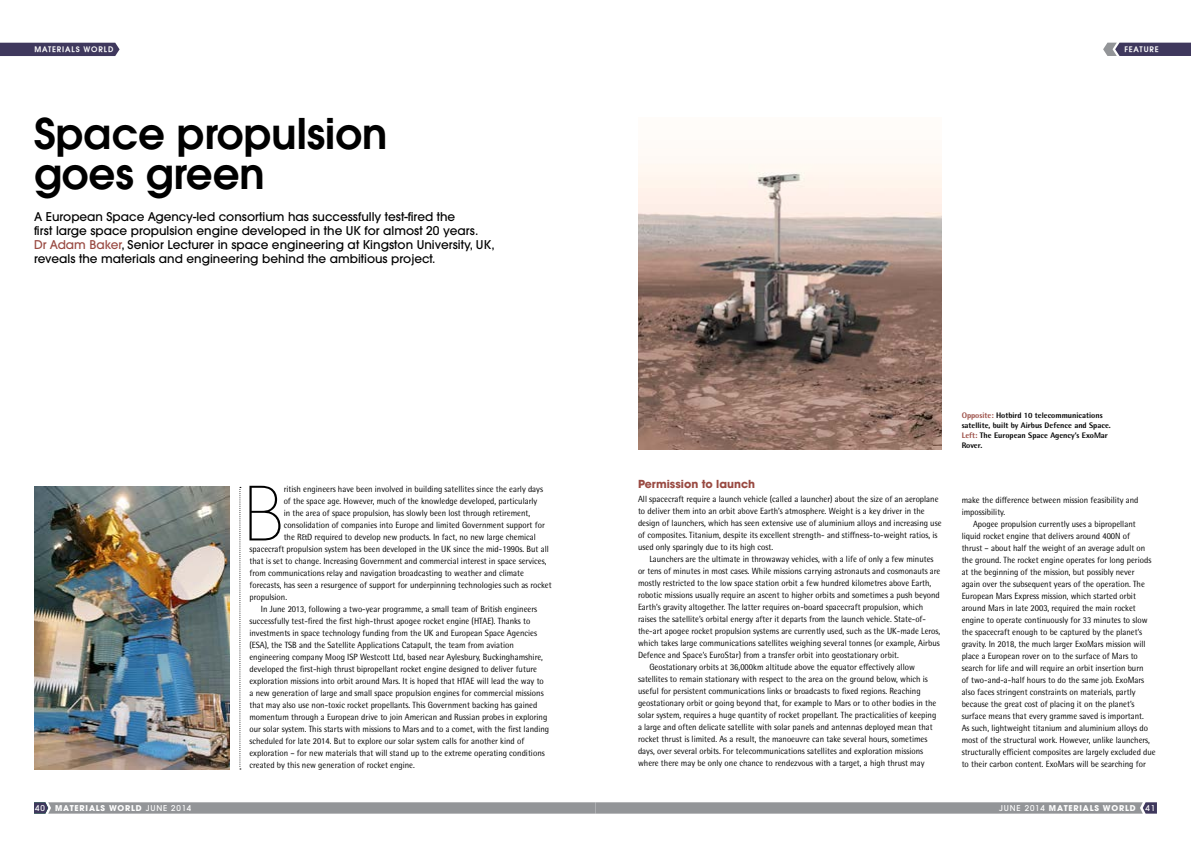
<style>
.page{position:relative;width:1191px;height:842px;background:#fff}
.page>*{position:absolute;margin:0;border:0;box-sizing:border-box;transform-origin:0 0}
.t1{font:200 73.9px "ITC Avant Garde Std";color:#000}
.t2{font:600 42px/40px "ITC Avant Garde Std";color:#000}
.t3{font:500 12px/14px "ITC Avant Garde Std";color:#000}
.t4{font:700 11px "ITC Avant Garde Std";color:#994a42}
.t5{font:9px/12px "Rotis Semi Sans Std";color:#000;scale:.95 1}
.t6{font:8.4px "Avant Garde ITCTT Demi";letter-spacing:.1em;color:#fff}
.t7{font:800 8px/10px "Rotis Semi Sans Std";color:#000}
.t8{font:700 8px "ITC Avant Garde Std";letter-spacing:.1em;color:#fff}
.t9{font:500 8px "ITC Avant Garde Std";color:#fff}
.s1{color:#994a42}
.s2{font-weight:500}
</style>
<div class="page">
<div style="left:0;top:43px;width:120px;height:13px;background:#3f385d"></div>
<svg style="left:34px;top:802px;width:1123px;height:12px;background:#97999c"></svg>
<svg style="left:1103px;top:43px;width:88px;height:13px"></svg>
<img style="left:638px;top:163px;width:303px;height:286px">
<img style="left:34px;top:486px;width:195px;height:284px">
<svg style="left:239px;top:487px;width:2px;height:282px"></svg>
<p class="t6" style="left:34px;top:44px;width:80px">MATERIALS WORLD</p>
<h2 class="t2" style="left:34px;top:113px;width:355px">Space propulsion goes green</h2>
<p class="t3" style="left:34px;top:210px;width:462px">A European Space Agency-led consortium has successfully test-fired the<br>first large space propulsion engine developed in the UK for almost 20 years.<br><span class="s1">Dr Adam Baker</span>, Senior Lecturer in space engineering at Kingston University, UK, reveals the materials and engineering behind the ambitious project.</p>
<h1 class="t1" style="left:244px;top:469px;width:41px">B</h1>
<p class="t5" style="left:284px;top:483px;width:274px">ritish engineers have been involved in building satellites since the early days</p>
<p class="t5" style="left:284px;top:495px;width:269px">of the space age. However, much of the knowledge developed, particularly</p>
<p class="t5" style="left:284px;top:507px;width:261px">in the area of space propulsion, has slowly been lost through retirement,</p>
<p class="t5" style="left:284px;top:519px;width:276px">consolidation of companies into Europe and limited Government support for</p>
<p class="t5" style="left:284px;top:531px;width:267px">the R&amp;D required to develop new products. In fact, no new large chemical</p>
<p class="t5" style="left:249px;top:543px;width:316px">spacecraft propulsion system has been developed in the UK since the mid-1990s. But all</p>
<p class="t5" style="left:249px;top:555px;width:314px">that is set to change. Increasing Government and commercial interest in space services,</p>
<p class="t5" style="left:249px;top:567px;width:290px">from communications relay and navigation broadcasting to weather and climate</p>
<p class="t5" style="left:249px;top:579px;width:320px">forecasts, has seen a resurgence of support for underpinning technologies such as rocket</p>
<p class="t5" style="left:249px;top:591px;width:41px">propulsion.</p>
<p class="t5" style="left:261px;top:603px;width:292px">In June 2013, following a two-year programme, a small team of British engineers</p>
<p class="t5" style="left:249px;top:615px;width:297px">successfully test-fired the first high-thrust apogee rocket engine (HTAE). Thanks to</p>
<p class="t5" style="left:249px;top:627px;width:304px">investments in space technology funding from the UK and European Space Agencies</p>
<p class="t5" style="left:249px;top:639px;width:280px">(ESA), the TSB and the Satellite Applications Catapult, the team from aviation</p>
<p class="t5" style="left:249px;top:651px;width:310px">engineering company Moog ISP Westcott Ltd, based near Aylesbury, Buckinghamshire,</p>
<p class="t5" style="left:249px;top:663px;width:304px">developed the first-high thrust bipropellant rocket engine designed to deliver future</p>
<p class="t5" style="left:249px;top:675px;width:311px">exploration missions into orbit around Mars. It is hoped that HTAE will lead the way to</p>
<p class="t5" style="left:249px;top:687px;width:311px">a new generation of large and small space propulsion engines for commercial missions</p>
<p class="t5" style="left:249px;top:699px;width:304px">that may also use non-toxic rocket propellants. This Government backing has gained</p>
<p class="t5" style="left:249px;top:711px;width:315px">momentum through a European drive to join American and Russian probes in exploring</p>
<p class="t5" style="left:249px;top:723px;width:317px">our solar system. This starts with missions to Mars and to a comet, with the first landing</p>
<p class="t5" style="left:249px;top:735px;width:291px">scheduled for late 2014. But to explore our solar system calls for another kind of</p>
<p class="t5" style="left:249px;top:747px;width:312px">exploration – for new materials that will stand up to the extreme operating conditions</p>
<p class="t5" style="left:249px;top:759px;width:176px">created by this new generation of rocket engine.</p>
<p class="t6" style="left:1124px;top:44px;width:36px">FEATURE</p>
<p class="t4" style="left:638px;top:477px;width:118px">Permission to launch</p>
<p class="t5" style="left:638px;top:493px;width:321px">All spacecraft require a launch vehicle (called a launcher) about the size of an aeroplane to deliver them into an orbit above Earth’s atmosphere. Weight is a key driver in the design of launchers, which has seen extensive use of aluminium alloys and increasing use of composites. Titanium, despite its excellent strength- and stiffness-to-weight ratios, is used only sparingly due to its high cost.</p>
<p class="t5" style="left:649px;top:553px;width:301px">Launchers are the ultimate in throwaway vehicles, with a life of only a few minutes</p>
<p class="t5" style="left:638px;top:565px;width:320px">or tens of minutes in most cases. While missions carrying astronauts and cosmonauts are</p>
<p class="t5" style="left:638px;top:577px;width:310px">mostly restricted to the low space station orbit a few hundred kilometres above Earth,</p>
<p class="t5" style="left:638px;top:589px;width:319px">robotic missions usually require an ascent to higher orbits and sometimes a push beyond</p>
<p class="t5" style="left:638px;top:601px;width:301px">Earth’s gravity altogether. The latter requires on-board spacecraft propulsion, which</p>
<p class="t5" style="left:638px;top:613px;width:305px">raises the satellite’s orbital energy after it departs from the launch vehicle. State-of-</p>
<p class="t5" style="left:638px;top:625px;width:320px">the-art apogee rocket propulsion systems are currently used, such as the UK-made Leros,</p>
<p class="t5" style="left:638px;top:637px;width:319px">which takes large communications satellites weighing several tonnes (or example, Airbus</p>
<p class="t5" style="left:638px;top:649px;width:276px">Defence and Space’s EuroStar) from a transfer orbit into geostationary orbit.</p>
<p class="t5" style="left:649px;top:661px;width:281px">Geostationary orbits at 36,000km altitude above the equator effectively allow</p>
<p class="t5" style="left:638px;top:673px;width:307px">satellites to remain stationary with respect to the area on the ground below, which is</p>
<p class="t5" style="left:638px;top:685px;width:299px">useful for persistent communications links or broadcasts to fixed regions. Reaching</p>
<p class="t5" style="left:638px;top:697px;width:315px">geostationary orbit or going beyond that, for example to Mars or to other bodies in the</p>
<p class="t5" style="left:638px;top:709px;width:315px">solar system, requires a huge quantity of rocket propellant. The practicalities of keeping</p>
<p class="t5" style="left:638px;top:721px;width:312px">a large and often delicate satellite with solar panels and antennas deployed mean that</p>
<p class="t5" style="left:638px;top:733px;width:306px">rocket thrust is limited. As a result, the manoeuvre can take several hours, sometimes</p>
<p class="t5" style="left:638px;top:745px;width:302px">days, over several orbits. For telecommunications satellites and exploration missions</p>
<p class="t5" style="left:638px;top:757px;width:303px">where there may be only one chance to rendezvous with a target, a high thrust may</p>
<p class="t7" style="left:961px;top:410px;width:151px"><span class="s1">Opposite:</span> Hotbird 10 telecommunications satellite, built by Airbus Defence and Space.<br><span class="s1">Left:</span> The European Space Agency’s ExoMar Rover.</p>
<p class="t5" style="left:961px;top:494px;width:188px">make the difference between mission feasibility and impossibility.</p>
<p class="t5" style="left:961px;top:518px;width:206px;text-indent:11px">Apogee propulsion currently uses a bipropellant liquid rocket engine that delivers around 400N of<br>thrust – about half the weight of an average adult on the ground. The rocket engine operates for long periods at the beginning of the mission, but possibly never<br>again over the subsequent years of the operation. The European Mars Express mission, which started orbit around Mars in late 2003, required the main rocket engine to operate continuously for 33 minutes to slow the spacecraft enough to be captured by the planet’s gravity. In 2018, the much larger ExoMars mission will place a European rover on to the surface of Mars to search for life and will require an orbit insertion burn<br>of two-and-a-half hours to do the same job. ExoMars also faces stringent constraints on materials, partly because the great cost of placing it on the planet’s surface means that every gramme saved is important.<br>As such, lightweight titanium and aluminium alloys do most of the structural work. However, unlike launchers, structurally efficient composites are largely excluded due to their carbon content. ExoMars will be searching for</p>
<p class="t9" style="left:35px;top:803px;width:11px">40</p>
<p class="t8" style="left:55px;top:803px;width:138px">MATERIALS WORLD <span class="s2">JUNE 2014</span></p>
<p class="t9" style="left:1145px;top:803px;width:11px">41</p>
<p class="t8" style="left:999px;top:803px;width:138px"><span class="s2">JUNE 2014</span> MATERIALS WORLD</p>
</div>
